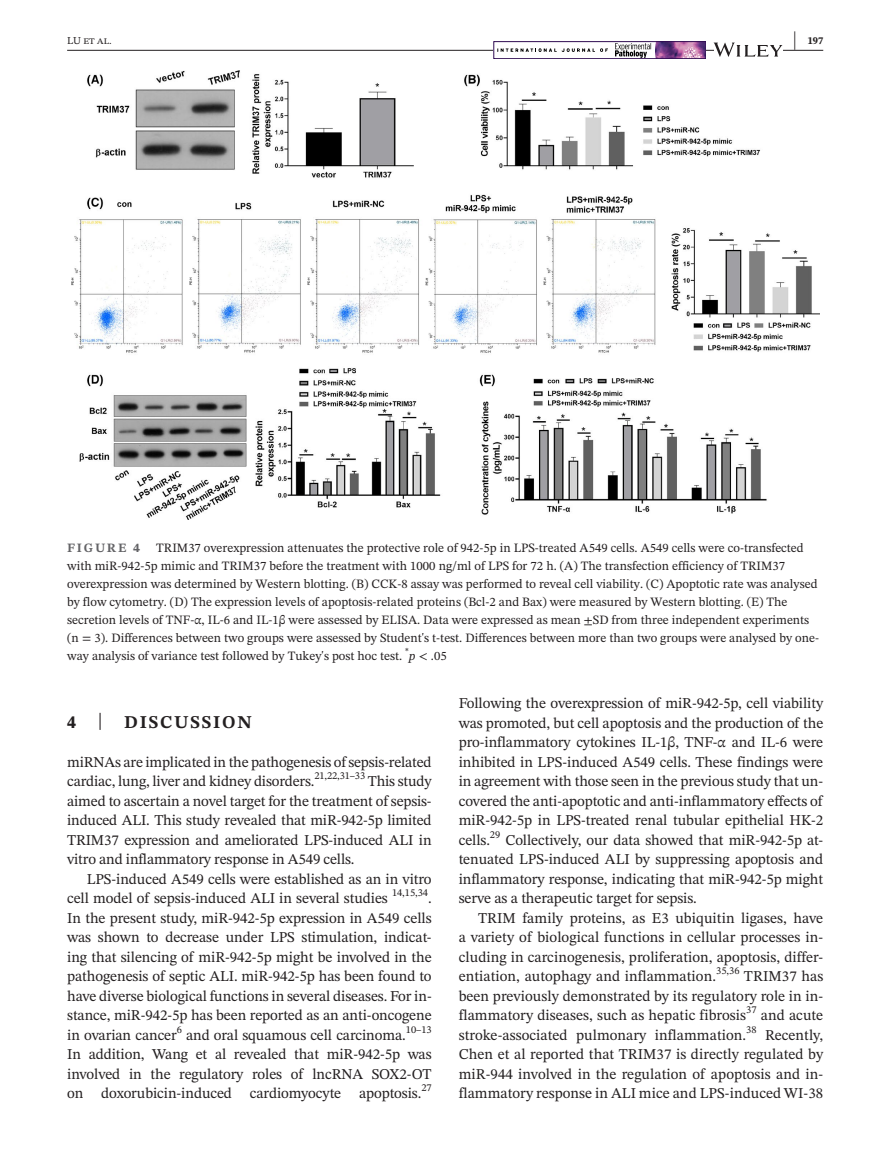
<style>
.page{position:relative;width:893px;height:1174px;background:#fff}
.page>*{position:absolute;margin:0;border:0;box-sizing:border-box;transform-origin:0 0}
.t1{font:700 18px "STIX Two Text";letter-spacing:.1em;color:#231f20}
.t2{font:15px/19.5px "STIX Two Text";letter-spacing:-.005em;color:#231f20;text-align:justify}
.t3{font:12.75px/18px "STIX Two Text";color:#231f20}
.t4{font:700 12.75px "STIX Two Text";letter-spacing:.14em;color:#636366}
.t5{font:10.5px "STIX Two Text";letter-spacing:-.005em;color:#231f20}
.t6{font:700 10.5px "STIX Two Text";color:#231f20}
.t7{font:8.85px "STIX Two Text";color:#231f20}
.s1{font-size:21.6px}
.s2{font-style:italic}
.s3{font-weight:400;font-size:23.7px}
</style>
<div class="page">
<hr style="left:67px;top:50px;width:756px;height:1px;background:#231f20">
<div style="left:494px;top:42px;width:212px;height:17px;background:#fff"></div>
<svg style="left:615px;top:44px;width:36px;height:13px"></svg>
<svg style="left:497px;top:48px;width:111px;height:4px"></svg>
<img style="left:655px;top:44px;width:49px;height:13px">
<div style="left:494px;top:42px;width:212px;height:17px;border:1px solid #2f0b51"></div>
<svg style="left:714px;top:43px;width:68px;height:14px"></svg>
<img style="left:71px;top:70px;width:748px;height:450px">
<p class="t5" style="left:67px;top:33px;width:46px">LU et al.</p>
<p class="t6" style="left:794px;top:33px;width:31px"><span class="s1">|</span> 197</p>
<p class="t3" style="left:67px;top:539px;width:753px;text-indent:89px">TRIM37 overexpression attenuates the protective role of 942-5p in LPS-treated A549 cells. A549 cells were co-transfected with miR-942-5p mimic and TRIM37 before the treatment with 1000 ng/ml of LPS for 72 h. (A) The transfection efficiency of TRIM37 overexpression was determined by Western blotting. (B) CCK-8 assay was performed to reveal cell viability. (C) Apoptotic rate was analysed by flow cytometry. (D) The expression levels of apoptosis-related proteins (Bcl-2 and Bax) were measured by Western blotting. (E) The secretion levels of TNF-α, IL-6 and IL-1β were assessed by ELISA. Data were expressed as mean ±SD from three independent experiments (n = 3). Differences between two groups were assessed by Student's t-test. Differences between more than two groups were analysed by one&shy;way analysis of variance test followed by Tukey's post hoc test.</p>
<p class="t4" style="left:67px;top:539px;width:74px">FIGURE 4</p>
<p class="t7" style="left:405px;top:645px;width:5px">*</p>
<p class="t3" style="left:409px;top:647px;width:39px"><span class="s2">p</span> &lt; .05</p>
<p class="t1" style="left:67px;top:708px;width:186px">4 <span class="s3">|</span> DISCUSSION</p>
<p class="t2" style="left:67px;top:751px;width:366px">miRNAs are implicated in the pathogenesis of sepsis-related cardiac, lung, liver and kidney disorders.</p>
<p class="t5" style="left:314px;top:768px;width:52px">21,22,31–33</p>
<p class="t2" style="left:67px;top:771px;width:366px;text-indent:301px">This study aimed to ascertain a novel target for the treatment of sepsis&shy;induced ALI. This study revealed that miR-942-5p limited TRIM37 expression and ameliorated LPS-induced ALI in vitro and inflammatory response in A549 cells.</p>
<p class="t2" style="left:67px;top:868px;width:366px;text-indent:20px">LPS-induced A549 cells were established as an in vitro cell model of sepsis-induced ALI in several studies <sup>14,15,34</sup>.<br>In the present study, miR-942-5p expression in A549 cells was shown to decrease under LPS stimulation, indicat&shy;ing that silencing of miR-942-5p might be involved in the pathogenesis of septic ALI. miR-942-5p has been found to have diverse biological functions in several diseases. For in&shy;stance, miR-942-5p has been reported as an anti-oncogene in ovarian cancer</p>
<p class="t5" style="left:177px;top:1022px;width:7px">6</p>
<p class="t2" style="left:186px;top:1024px;width:221px">and oral squamous cell carcinoma.</p>
<p class="t5" style="left:406px;top:1022px;width:27px">10–13</p>
<p class="t2" style="left:67px;top:1044px;width:366px">In addition, Wang et al revealed that miR-942-5p was involved in the regulatory roles of lncRNA SOX2-OT on doxorubicin-induced cardiomyocyte apoptosis.</p>
<p class="t5" style="left:421px;top:1080px;width:12px">27</p>
<p class="t2" style="left:459px;top:693px;width:366px">Following the overexpression of miR-942-5p, cell viability was promoted, but cell apoptosis and the production of the pro-inflammatory cytokines IL-1β, TNF-α and IL-6 were inhibited in LPS-induced A549 cells. These findings were in agreement with those seen in the previous study that un&shy;covered the anti-apoptotic and anti-inflammatory effects of miR-942-5p in LPS-treated renal tubular epithelial HK-2 cells.<sup>29</sup> Collectively, our data showed that miR-942-5p at&shy;tenuated LPS-induced ALI by suppressing apoptosis and inflammatory response, indicating that miR-942-5p might serve as a therapeutic target for sepsis.</p>
<p class="t2" style="left:459px;top:907px;width:366px;text-indent:20px">TRIM family proteins, as E3 ubiquitin ligases, have a variety of biological functions in cellular processes in&shy;cluding in carcinogenesis, proliferation, apoptosis, differ&shy;entiation, autophagy and inflammation.</p>
<p class="t5" style="left:716px;top:963px;width:25px">35,36</p>
<p class="t2" style="left:459px;top:966px;width:366px;text-indent:285px">TRIM37 has been previously demonstrated by its regulatory role in in&shy;flammatory diseases, such as hepatic fibrosis</p>
<p class="t5" style="left:746px;top:1002px;width:12px">37</p>
<p class="t2" style="left:761px;top:1005px;width:64px">and acute</p>
<p class="t2" style="left:459px;top:1024px;width:289px">stroke-associated pulmonary inflammation.</p>
<p class="t5" style="left:746px;top:1022px;width:12px">38</p>
<p class="t2" style="left:459px;top:1024px;width:366px;text-indent:306px">Recently, Chen et al reported that TRIM37 is directly regulated by miR-944 involved in the regulation of apoptosis and in&shy;flammatory response in ALI mice and LPS-induced WI-38</p>
</div>
